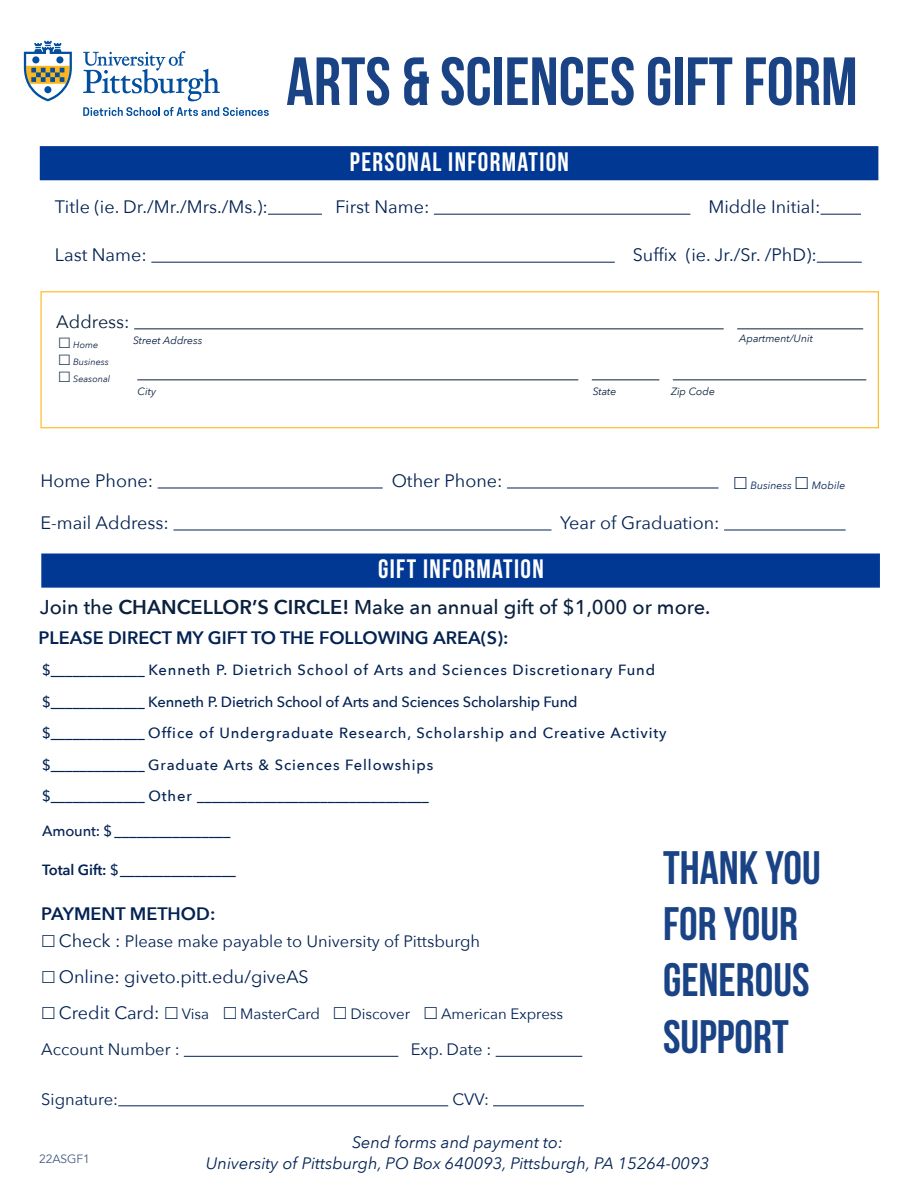
<style>
.page{position:relative;width:918px;height:1188px;background:#fff}
.page>*{position:absolute;margin:0;border:0;box-sizing:border-box;transform-origin:0 0}
.t1{font:700 67.95px "Bebas Neue";color:#1a4385}
.t2{font:700 46.95px/56.2px "Bebas Neue";color:#1a4385}
.t3{font:700 26.55px "Bebas Neue";letter-spacing:.05em;color:#fff}
.t4{font:500 19.95px "Avenir Next";color:#09213e}
.t5{font:18px "Avenir Next";color:#032253}
.t6{font:600 18px "Avenir Next";color:#032253}
.t7{font:18px "Avenir Next";color:#09213e}
.t8{font:16.5px "Avenir Next";color:#032253}
.t9{font:italic 16.5px "Avenir Next";color:#032253}
.t10{font:15px "Avenir Next";color:#032253}
.t11{font:500 14.7px "Avenir Next";letter-spacing:.06em;color:#032253}
.t12{font:500 14.7px "Avenir Next";letter-spacing:-.01em;color:#032253}
.t13{font:12px "Avenir";color:#032253}
.t14{font:italic 10.5px "Avenir Next";color:#09213e}
.t15{font:italic 10.5px "Avenir Next";color:#032253}
.t16{font:italic 9.15px "Avenir Next";color:#09213e}
.s1{font-weight:600}
.s2{font-size:18px}
.s3{font-size:15px}
</style>
<div class="page">
<div style="left:40px;top:146px;width:838px;height:34px;background:#003894;border:2px solid #003894"></div>
<hr style="left:268px;top:214px;width:54px;height:1px;background:#032253">
<hr style="left:434px;top:214px;width:256px;height:1px;background:#032253">
<hr style="left:821px;top:214px;width:40px;height:1px;background:#032253">
<hr style="left:151px;top:262px;width:464px;height:1px;background:#032253">
<hr style="left:817px;top:262px;width:45px;height:1px;background:#032253">
<hr style="left:184px;top:1056px;width:214px;height:1px;background:#032253">
<hr style="left:496px;top:1056px;width:86px;height:1px;background:#032253">
<hr style="left:118px;top:1105px;width:330px;height:1px;background:#032253">
<hr style="left:493px;top:1105px;width:91px;height:1px;background:#032253">
<hr style="left:158px;top:488px;width:225px;height:1px;background:#032253">
<hr style="left:507px;top:488px;width:212px;height:1px;background:#032253">
<hr style="left:174px;top:530px;width:378px;height:1px;background:#032253">
<hr style="left:724px;top:530px;width:122px;height:1px;background:#032253">
<div style="left:41px;top:554px;width:839px;height:34px;background:#003894;border:2px solid #003894"></div>
<hr style="left:134px;top:328px;width:590px;height:1px;background:#09213e">
<hr style="left:737px;top:328px;width:126px;height:1px;background:#09213e">
<hr style="left:137px;top:379px;width:441px;height:1px;background:#09213e">
<hr style="left:592px;top:379px;width:67px;height:1px;background:#09213e">
<hr style="left:673px;top:379px;width:193px;height:1px;background:#09213e">
<div style="left:40px;top:291px;width:839px;height:137px;border:1px solid #fdb71a"></div>
<svg style="left:83px;top:51px;width:137px;height:50px"></svg>
<svg style="left:24px;top:41px;width:48px;height:60px"></svg>
<svg style="left:83px;top:107px;width:186px;height:9px"></svg>
<p class="t1" style="left:286px;top:44px;width:573px">ARTS &amp; SCIENCES GIFT FORM</p>
<p class="t3" style="left:350px;top:147px;width:221px">PERSONAL INFORMATION</p>
<p class="t5" style="left:55px;top:191px;width:215px">Title (ie. Dr./Mr./Mrs./Ms.):</p>
<p class="t5" style="left:335px;top:191px;width:95px">First Name:</p>
<p class="t5" style="left:708px;top:191px;width:114px">Middle Initial:</p>
<p class="t5" style="left:55px;top:239px;width:93px">Last Name:</p>
<p class="t5" style="left:633px;top:239px;width:185px">Suffix (ie. Jr./Sr. /PhD):</p>
<p class="t7" style="left:56px;top:306px;width:75px">Address:</p>
<p class="t16" style="left:73px;top:337px;width:26px">Home</p>
<p class="t16" style="left:73px;top:354px;width:37px">Business</p>
<p class="t16" style="left:73px;top:371px;width:38px">Seasonal</p>
<p class="t14" style="left:133px;top:332px;width:71px">Street Address</p>
<p class="t14" style="left:138px;top:382px;width:20px">City</p>
<p class="t14" style="left:593px;top:382px;width:25px">State</p>
<p class="t14" style="left:671px;top:382px;width:46px">Zip Code</p>
<p class="t14" style="left:739px;top:329px;width:75px">Apartment/Unit</p>
<p class="t5" style="left:40px;top:465px;width:114px">Home Phone:</p>
<p class="t5" style="left:392px;top:465px;width:112px">Other Phone:</p>
<p class="t5" style="left:40px;top:507px;width:130px">E-mail Address:</p>
<p class="t5" style="left:560px;top:507px;width:161px">Year of Graduation:</p>
<p class="t3" style="left:378px;top:555px;width:167px">GIFT INFORMATION</p>
<p class="t4" style="left:40px;top:590px;width:672px">Join the <span class="s1">CHANCELLOR’S CIRCLE!</span> Make an annual gift of $1,000 or more.</p>
<p class="t6" style="left:39px;top:623px;width:471px">PLEASE DIRECT MY GIFT TO THE FOLLOWING AREA(S):</p>
<p class="t15" style="left:751px;top:476px;width:43px">Business</p>
<p class="t15" style="left:812px;top:476px;width:35px">Mobile</p>
<p class="t11" style="left:42px;top:658px;width:615px">$_____________ Kenneth P. Dietrich School of Arts and Sciences Discretionary Fund</p>
<p class="t12" style="left:42px;top:689px;width:537px">$_____________ Kenneth P. Dietrich School of Arts and Sciences Scholarship Fund</p>
<p class="t11" style="left:42px;top:721px;width:626px">$_____________ Office of Undergraduate Research, Scholarship and Creative Activity</p>
<p class="t11" style="left:42px;top:752px;width:393px">$_____________ Graduate Arts &amp; Sciences Fellowships</p>
<p class="t11" style="left:42px;top:784px;width:388px">$_____________ Other ________________________________</p>
<p class="t11" style="left:42px;top:818px;width:190px">Amount: $ ________________</p>
<p class="t11" style="left:42px;top:857px;width:195px"><span class="s1">Total Gift:</span> $ ________________</p>
<p class="t2" style="left:663px;top:839px;width:159px">THANK YOU<br>FOR YOUR<br>GENEROUS<br>SUPPORT</p>
<p class="t6" style="left:41px;top:898px;width:176px">PAYMENT METHOD:</p>
<p class="t8" style="left:59px;top:927px;width:423px"><span class="s2">Check :</span> Please make payable to University of Pittsburgh</p>
<p class="t5" style="left:59px;top:962px;width:251px">Online: giveto.pitt.edu/giveAS</p>
<p class="t5" style="left:59px;top:998px;width:152px">Credit Card: <span class="s3">Visa</span></p>
<p class="t10" style="left:240px;top:1001px;width:81px">MasterCard</p>
<p class="t10" style="left:350px;top:1001px;width:61px">Discover</p>
<p class="t10" style="left:441px;top:1001px;width:124px">American Express</p>
<p class="t8" style="left:41px;top:1035px;width:140px">Account Number :</p>
<p class="t8" style="left:411px;top:1035px;width:82px">Exp. Date :</p>
<p class="t8" style="left:41px;top:1085px;width:78px">Signature:</p>
<p class="t8" style="left:452px;top:1085px;width:38px">CVV:</p>
<p class="t13" style="left:39px;top:1152px;width:52px">22ASGF1</p>
<p class="t9" style="left:352px;top:1128px;width:213px">Send forms and payment to:</p>
<p class="t9" style="left:206px;top:1150px;width:505px">University of Pittsburgh, PO Box 640093, Pittsburgh, PA 15264-0093</p>
</div>
